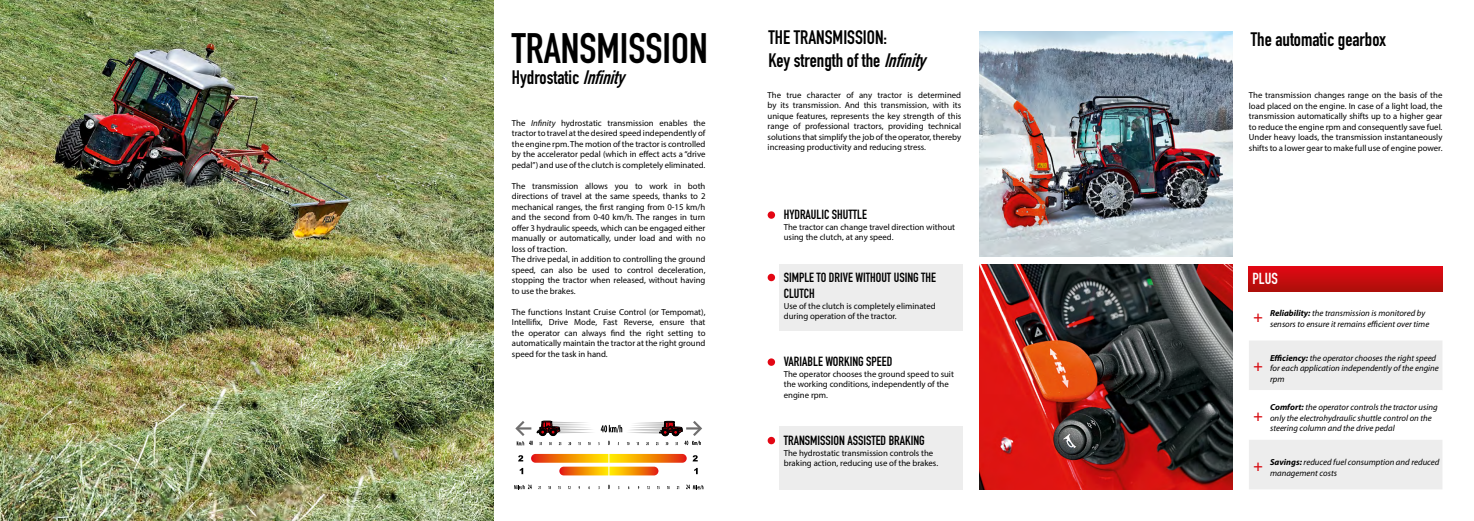
<style>
.page{position:relative;width:1474px;height:521px;background:#fff}
.page>*{position:absolute;margin:0;border:0;box-sizing:border-box;transform-origin:0 0}
.t1{font:42px "DIN Engschrift";color:#000}
.t2{font:700 19.25px/23.1px "DIN Condensed";color:#000}
.t3{font:19.25px "DIN Engschrift Alternate";color:#000}
.t4{font:15.75px "DIN Engschrift";color:#fff}
.t5{font:700 condensed 15.75px "Myriad Pro";color:#d80f15}
.t6{font:13.12px/15.8px "DIN Engschrift";color:#000}
.t7{font:8.75px/10.5px "Myriad Pro";color:#000}
.t8{font:italic 8.75px/10.5px "Myriad Pro";color:#000}
.s1{font-style:italic}
.s2{font-weight:700}
</style>
<div class="page">
<img style="left:0;top:0;width:494px;height:521px">
<svg style="left:531px;top:454px;width:155px;height:21px"></svg>
<svg style="left:515px;top:420px;width:187px;height:26px"></svg>
<svg style="left:514px;top:485px;width:18px;height:4px"></svg>
<svg style="left:686px;top:485px;width:17px;height:4px"></svg>
<svg style="left:519px;top:468px;width:4px;height:6px"></svg>
<svg style="left:518px;top:455px;width:5px;height:6px"></svg>
<svg style="left:692px;top:455px;width:5px;height:6px"></svg>
<img style="left:979px;top:32px;width:253px;height:225px">
<div style="left:779px;top:264px;width:183px;height:67px;background:#ededed"></div>
<div style="left:779px;top:426px;width:183px;height:63px;background:#ededed"></div>
<div style="left:767px;top:211px;width:8px;height:8px;background:#e30613;border-radius:50%"></div>
<div style="left:767px;top:274px;width:8px;height:7px;background:#e30613;border-radius:50%"></div>
<div style="left:767px;top:358px;width:8px;height:8px;background:#e30613;border-radius:50%"></div>
<div style="left:767px;top:437px;width:8px;height:7px;background:#e30613;border-radius:50%"></div>
<svg style="left:1248px;top:266px;width:194px;height:25px;background:#c80b0e"></svg>
<svg style="left:1249px;top:341px;width:193px;height:148px"></svg>
<img style="left:979px;top:265px;width:253px;height:224px">
<h1 class="t1" style="left:512px;top:24px;width:197px">TRANSMISSION</h1>
<h2 class="t3" style="left:512px;top:66px;width:120px">Hydrostatic <span class="s1">Infinity</span></h2>
<p class="t7" style="left:512px;top:117px;width:195px;text-align:justify">The <span class="s1">Infinity</span> hydrostatic transmission enables the tractor to travel at the desired speed independently of the engine rpm. The motion of the tractor is controlled by the accelerator pedal (which in effect acts a “drive pedal”) and use of the clutch is completely eliminated.</p>
<p class="t7" style="left:512px;top:180px;width:195px">The transmission allows you to work in both directions of travel at the same speeds, thanks to 2 mechanical ranges, the first ranging from 0-15 km/h and the second from 0-40 km/h. The ranges in turn offer 3 hydraulic speeds, which can be engaged either manually or automatically, under load and with no loss of traction.<br>The drive pedal, in addition to controlling the ground speed, can also be used to control deceleration, stopping the tractor when released, without having to use the brakes.</p>
<p class="t7" style="left:512px;top:306px;width:195px;text-align:justify">The functions Instant Cruise Control (or Tempomat), Intellifix, Drive Mode, Fast Reverse, ensure that the operator can always find the right setting to automatically maintain the tractor at the right ground speed for the task in hand.</p>
<h2 class="t2" style="left:768px;top:25px;width:165px">THE TRANSMISSION:<br>Key strength of the <span class="s1">Infinity</span></h2>
<p class="t7" style="left:767px;top:89px;width:195px;text-align:justify">The true character of any tractor is determined by its transmission. And this transmission, with its unique features, represents the key strength of this range of professional tractors, providing technical solutions that simplify the job of the operator, thereby increasing productivity and reducing stress.</p>
<h3 class="t6" style="left:783px;top:207px;width:85px">HYDRAULIC SHUTTLE</h3>
<p class="t7" style="left:783px;top:221px;width:173px">The tractor can change travel direction without using the clutch, at any speed.</p>
<h3 class="t6" style="left:783px;top:270px;width:154px">SIMPLE TO DRIVE WITHOUT USING THE<br>CLUTCH</h3>
<p class="t7" style="left:783px;top:300px;width:153px">Use of the clutch is completely eliminated during operation of the tractor.</p>
<h3 class="t6" style="left:783px;top:354px;width:110px">VARIABLE WORKING SPEED</h3>
<p class="t7" style="left:783px;top:368px;width:172px">The operator chooses the ground speed to suit the working conditions, independently of the engine rpm.</p>
<h3 class="t6" style="left:783px;top:433px;width:143px">TRANSMISSION ASSISTED BRAKING</h3>
<p class="t7" style="left:783px;top:447px;width:156px">The hydrostatic transmission controls the braking action, reducing use of the brakes.</p>
<h2 class="t3" style="left:1250px;top:28px;width:137px">The automatic gearbox</h2>
<p class="t7" style="left:1248px;top:90px;width:195px;text-align:justify">The transmission changes range on the basis of the load placed on the engine. In case of a light load, the transmission automatically shifts up to a higher gear to reduce the engine rpm and consequently save fuel.<br>Under heavy loads, the transmission instantaneously shifts to a lower gear to make full use of engine power.</p>
<h3 class="t4" style="left:1252px;top:270px;width:27px">PLUS</h3>
<h3 class="t5" style="left:1253px;top:306px;width:11px">+</h3>
<p class="t8" style="left:1269px;top:308px;width:161px"><span class="s2">Reliability:</span> the transmission is monitored by sensors to ensure it remains efficient over time</p>
<p class="t8" style="left:1269px;top:352px;width:170px"><span class="s2">Efficiency:</span> the operator chooses the right speed for each application independently of the engine rpm</p>
<p class="t8" style="left:1269px;top:402px;width:169px"><span class="s2">Comfort:</span> the operator controls the tractor using only the electrohydraulic shuttle control on the steering column and the drive pedal</p>
<p class="t8" style="left:1269px;top:457px;width:171px"><span class="s2">Savings:</span> reduced fuel consumption and reduced management costs</p>
<h3 class="t5" style="left:1253px;top:356px;width:11px">+</h3>
<h3 class="t5" style="left:1253px;top:406px;width:11px">+</h3>
<h3 class="t5" style="left:1253px;top:455px;width:11px">+</h3>
</div>
